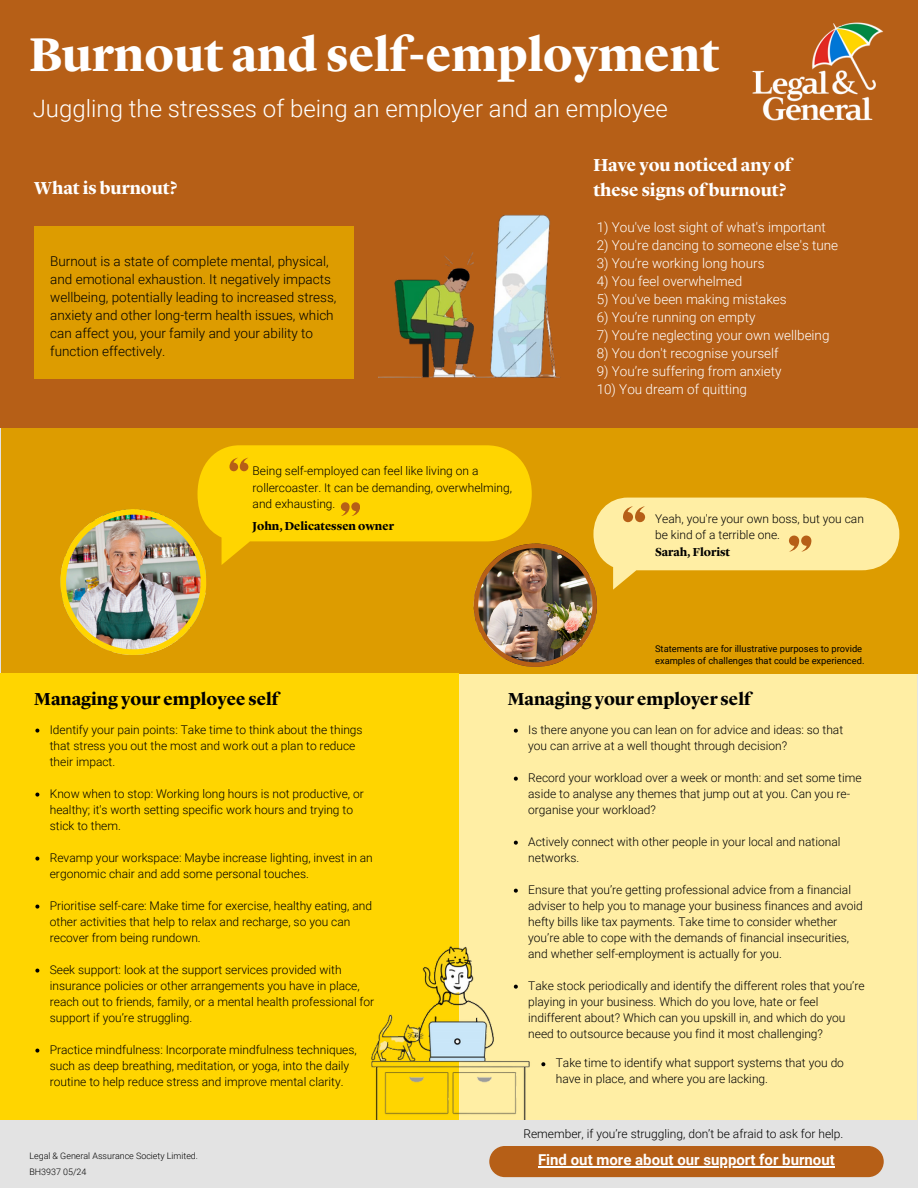
<style>
.page{position:relative;width:918px;height:1188px;background:#e3e3e3}
.page>*{position:absolute;margin:0;border:0;box-sizing:border-box;transform-origin:0 0}
.t1{font:700 49.05px "Lyon Display";color:#fff}
.t2{font:300 24px "Roboto";color:#fff}
.t3{font:700 18px/24.8px "Lyon Display";color:#fff}
.t4{font:700 18px "Lyon Display";color:#000}
.t5{font:700 15px "Roboto";color:#fff}
.t6{font:300 13.5px "Roboto";color:#fff}
.t7{font:300 13.5px/18px "Roboto";color:#000}
.t8{font:300 12px/16px "Roboto";color:#000}
.t9{font:700 12px "Lyon Display";color:#000}
.t10{font:9.3px/12.5px "Roboto";color:#000}
.t11{font:300 9px "Roboto";color:#000}
</style>
<div class="page">
<div style="left:2px;top:404px;width:916px;height:270px;background:#dd9c00"></div>
<div style="left:460px;top:675px;width:457px;height:445px;background:#ffeea4"></div>
<div style="left:0;top:674px;width:459px;height:446px;background:#ffd500"></div>
<div style="left:0;top:0;width:918px;height:428px;background:#b65f17"></div>
<img style="left:752px;top:22px;width:131px;height:99px">
<div style="left:34px;top:226px;width:319px;height:152px;background:#dd9c00"></div>
<img style="left:379px;top:214px;width:181px;height:164px">
<svg style="left:35px;top:729px;width:4px;height:4px"></svg>
<svg style="left:35px;top:793px;width:4px;height:4px"></svg>
<svg style="left:35px;top:857px;width:4px;height:4px"></svg>
<svg style="left:35px;top:905px;width:4px;height:4px"></svg>
<svg style="left:35px;top:969px;width:4px;height:4px"></svg>
<svg style="left:35px;top:1049px;width:4px;height:4px"></svg>
<svg style="left:60px;top:445px;width:839px;height:222px"></svg>
<img style="left:371px;top:943px;width:159px;height:177px">
<svg style="left:514px;top:729px;width:4px;height:4px"></svg>
<svg style="left:514px;top:777px;width:4px;height:4px"></svg>
<svg style="left:514px;top:841px;width:4px;height:4px"></svg>
<svg style="left:514px;top:889px;width:4px;height:4px"></svg>
<svg style="left:514px;top:985px;width:4px;height:4px"></svg>
<svg style="left:541px;top:1062px;width:4px;height:4px"></svg>
<div style="left:489px;top:1146px;width:395px;height:31px;background:#b65f17;border-radius:16px"></div>
<hr style="left:538px;top:1166px;width:297px;height:1px;background:#fff">
<h2 class="t1" style="left:29px;top:34px;width:691px">Burnout and self-employment</h2>
<h3 class="t2" style="left:33px;top:95px;width:637px">Juggling the stresses of being an employer and an employee</h3>
<h3 class="t3" style="left:34px;top:177px;width:145px">What is burnout?</h3>
<h5 class="t7" style="left:50px;top:252px;width:288px">Burnout is a state of complete mental, physical, and emotional exhaustion. It negatively impacts wellbeing, potentially leading to increased stress, anxiety and other long-term health issues, which can affect you, your family and your ability to function effectively.</h5>
<p class="t8" style="left:253px;top:463px;width:261px;line-height:16.5px">Being self-employed can feel like living on a rollercoaster. It can be demanding, overwhelming, and exhausting.</p>
<p class="t9" style="left:253px;top:521px;width:143px">John, Delicatessen owner</p>
<p class="t3" style="left:593px;top:154px;width:200px">Have you noticed any of these signs of burnout?</p>
<h5 class="t6" style="left:597px;top:220px;width:231px">1) You've lost sight of what's important</h5>
<h5 class="t6" style="left:597px;top:238px;width:243px">2) You're dancing to someone else's tune</h5>
<h5 class="t6" style="left:597px;top:256px;width:169px">3) You’re working long hours</h5>
<h5 class="t6" style="left:597px;top:274px;width:147px">4) You feel overwhelmed</h5>
<h5 class="t6" style="left:597px;top:292px;width:192px">5) You've been making mistakes</h5>
<h5 class="t6" style="left:597px;top:310px;width:160px">6) You’re running on empty</h5>
<h5 class="t6" style="left:597px;top:328px;width:234px">7) You’re neglecting your own wellbeing</h5>
<h5 class="t6" style="left:597px;top:346px;width:184px">8) You don't recognise yourself</h5>
<h5 class="t6" style="left:597px;top:364px;width:186px">9) You’re suffering from anxiety</h5>
<h5 class="t6" style="left:597px;top:382px;width:152px">10) You dream of quitting</h5>
<p class="t8" style="left:655px;top:511px;width:210px">Yeah, you're your own boss, but you can be kind of a terrible one.</p>
<p class="t9" style="left:655px;top:546px;width:77px">Sarah, Florist</p>
<p class="t10" style="left:655px;top:642px;width:211px">Statements are for illustrative purposes to provide examples of challenges that could be experienced.</p>
<p class="t4" style="left:34px;top:692px;width:246px">Managing your employee self</p>
<h6 class="t8" style="left:50px;top:721px;width:314px">Identify your pain points: Take time to think about the things that stress you out the most and work out a plan to reduce their impact.</h6>
<p class="t8" style="left:50px;top:785px;width:316px">Know when to stop: Working long hours is not productive, or healthy; it's worth setting specific work hours and trying to stick to them.</p>
<p class="t8" style="left:50px;top:849px;width:325px">Revamp your workspace: Maybe increase lighting, invest in an ergonomic chair and add some personal touches.</p>
<p class="t8" style="left:50px;top:897px;width:324px">Prioritise self-care: Make time for exercise, healthy eating, and other activities that help to relax and recharge, so you can recover from being rundown.</p>
<h6 class="t8" style="left:50px;top:961px;width:326px">Seek support: look at the support services provided with insurance policies or other arrangements you have in place, reach out to friends, family, or a mental health professional for support if you’re struggling.</h6>
<p class="t8" style="left:50px;top:1041px;width:309px">Practice mindfulness: Incorporate mindfulness techniques, such as deep breathing, meditation, or yoga, into the daily routine to help reduce stress and improve mental clarity.</p>
<p class="t11" style="left:29px;top:1150px;width:170px">Legal &amp; General Assurance Society Limited.</p>
<p class="t11" style="left:29px;top:1167px;width:59px">BH3937 05/24</p>
<p class="t4" style="left:508px;top:691px;width:244px">Managing your employer self</p>
<p class="t8" style="left:528px;top:722px;width:317px">Is there anyone you can lean on for advice and ideas: so that you can arrive at a well thought through decision?</p>
<p class="t8" style="left:528px;top:770px;width:335px">Record your workload over a week or month: and set some time aside to analyse any themes that jump out at you. Can you re&shy;organise your workload?</p>
<p class="t8" style="left:528px;top:834px;width:314px">Actively connect with other people in your local and national networks.</p>
<h3 class="t8" style="left:528px;top:882px;width:336px">Ensure that you’re getting professional advice from a financial adviser to help you to manage your business finances and avoid hefty bills like tax payments. Take time to consider whether you’re able to cope with the demands of financial insecurities, and whether self-employment is actually for you.</h3>
<h3 class="t8" style="left:528px;top:978px;width:338px">Take stock periodically and identify the different roles that you’re playing in your business. Which do you love, hate or feel indifferent about? Which can you upskill in, and which do you need to outsource because you find it most challenging?</h3>
<p class="t8" style="left:556px;top:1055px;width:290px">Take time to identify what support systems that you do have in place, and where you are lacking.</p>
<p class="t8" style="left:524px;top:1126px;width:321px">Remember, if you’re struggling, don’t be afraid to ask for help.</p>
<p class="t5" style="left:538px;top:1151px;width:298px">Find out more about our support for burnout</p>
</div>
